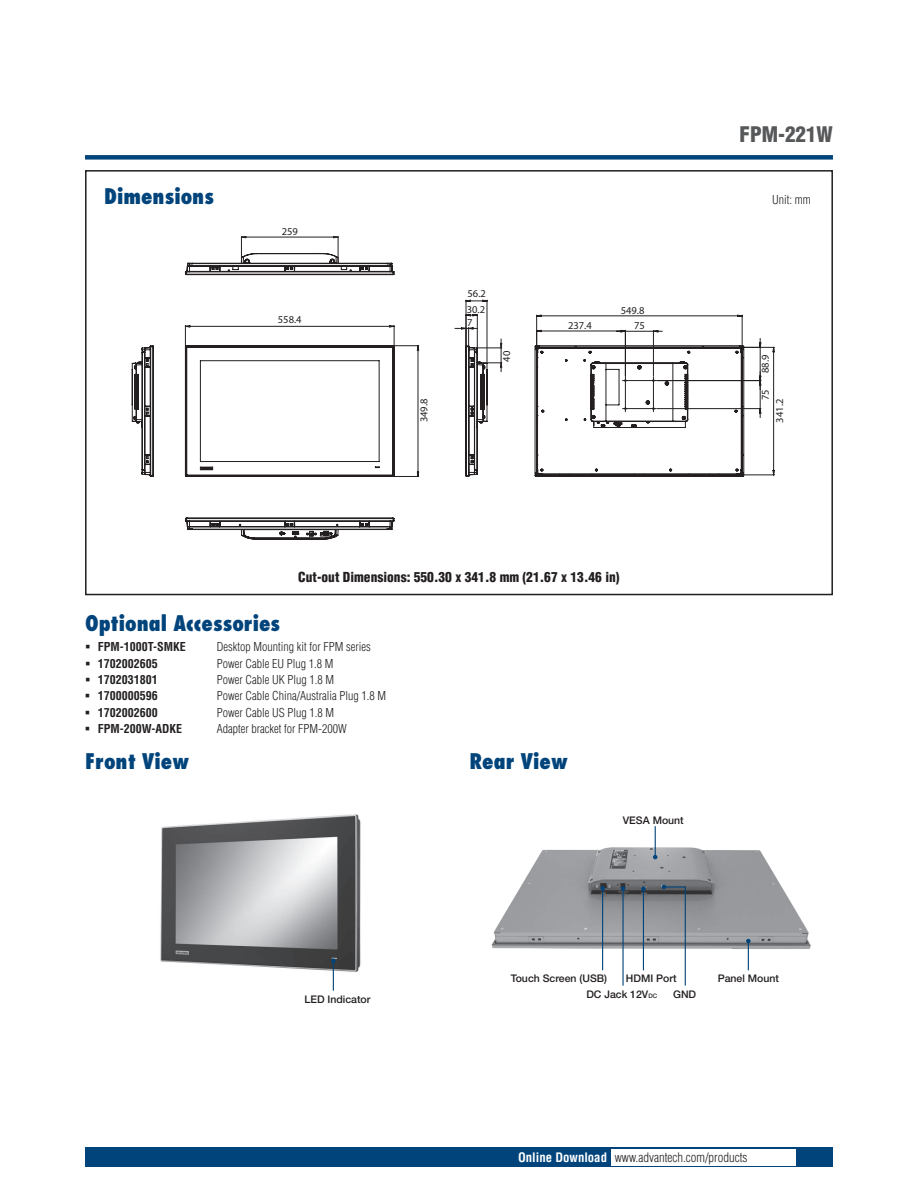
<style>
.page{position:relative;width:918px;height:1188px;background:#fff}
.page>*{position:absolute;margin:0;border:0;box-sizing:border-box;transform-origin:0 0}
.t1{font:800 condensed 21px "Futura";color:#00447b}
.t2{font:900 condensed 21px "Helvetica";color:#57585a}
.t3{font:900 condensed 13.5px "Helvetica";color:#231f20}
.t4{font:300 condensed 12.75px "Helvetica";color:#231f20}
.t5{font:300 condensed 12px "Helvetica";color:#231f20}
.t6{font:700 condensed 12px "Helvetica";color:#231f20}
.t7{font:500 10.5px/15.3px "Helvetica Neue";color:#231f20}
.t8{font:10.5px/14.1px "Myriad Pro";color:#231f20}
.s1{font-size:6.15px}
.s2{font-weight:700;color:#fff}
</style>
<div class="page">
<div style="left:85px;top:155px;width:748px;height:5px;background:#00447b"></div>
<div style="left:85px;top:1147px;width:748px;height:20px;background:#00447b"></div>
<div style="left:611px;top:1149px;width:184px;height:16px;background:#fff"></div>
<img style="left:491px;top:833px;width:320px;height:129px">
<div style="left:85px;top:170px;width:748px;height:425px;border:2px solid #231f20"></div>
<img style="left:160px;top:814px;width:201px;height:172px">
<hr style="left:333px;top:961px;width:1px;height:30px;background:#00447b">
<svg style="left:331px;top:958px;width:5px;height:5px"></svg>
<hr style="left:655px;top:826px;width:1px;height:31px;background:#00447b">
<svg style="left:653px;top:855px;width:4px;height:4px"></svg>
<hr style="left:602px;top:888px;width:1px;height:82px;background:#00447b">
<svg style="left:600px;top:886px;width:5px;height:5px"></svg>
<hr style="left:643px;top:889px;width:1px;height:81px;background:#00447b">
<svg style="left:641px;top:887px;width:5px;height:4px"></svg>
<hr style="left:622px;top:888px;width:2px;height:98px;background:#00447b">
<svg style="left:621px;top:886px;width:4px;height:5px"></svg>
<svg style="left:746px;top:939px;width:5px;height:31px"></svg>
<svg style="left:662px;top:885px;width:24px;height:101px"></svg>
<svg style="left:185px;top:325px;width:235px;height:152px"></svg>
<svg style="left:131px;top:345px;width:23px;height:132px"></svg>
<svg style="left:185px;top:236px;width:210px;height:40px"></svg>
<svg style="left:185px;top:517px;width:210px;height:23px"></svg>
<svg style="left:454px;top:299px;width:49px;height:178px"></svg>
<svg style="left:534px;top:314px;width:241px;height:163px"></svg>
<h1 class="t2" style="left:740px;top:121px;width:95px">FPM-221W</h1>
<h1 class="t1" style="left:104px;top:183px;width:111px">Dimensions</h1>
<p class="t5" style="left:772px;top:192px;width:40px">Unit: mm</p>
<p class="t8" style="left:282px;top:224px;width:18px">259</p>
<p class="t8" style="left:278px;top:312px;width:25px">558.4</p>
<p class="t8" style="left:417px;top:422px;width:25px;rotate:-90deg">349.8</p>
<p class="t8" style="left:468px;top:287px;width:20px">56.2</p>
<p class="t8" style="left:467px;top:302px;width:20px">30.2</p>
<p class="t8" style="left:467px;top:315px;width:7px">7</p>
<p class="t8" style="left:499px;top:362px;width:12px;rotate:-90deg">40</p>
<p class="t8" style="left:621px;top:303px;width:25px">549.8</p>
<p class="t8" style="left:568px;top:318px;width:25px">237.4</p>
<p class="t8" style="left:634px;top:318px;width:12px">75</p>
<p class="t3" style="left:298px;top:568px;width:323px">Cut-out Dimensions: 550.30 x 341.8 mm (21.67 x 13.46 in)</p>
<h1 class="t1" style="left:85px;top:610px;width:197px">Optional Accessories</h1>
<p class="t6" style="left:98px;top:639px;width:90px">FPM-1000T-SMKE</p>
<p class="t5" style="left:217px;top:639px;width:155px">Desktop Mounting kit for FPM series</p>
<p class="t6" style="left:98px;top:656px;width:61px">1702002605</p>
<p class="t5" style="left:217px;top:656px;width:118px">Power Cable EU Plug 1.8 M</p>
<p class="t6" style="left:98px;top:672px;width:61px">1702031801</p>
<p class="t5" style="left:217px;top:672px;width:119px">Power Cable UK Plug 1.8 M</p>
<p class="t6" style="left:98px;top:689px;width:61px">1700000596</p>
<p class="t5" style="left:217px;top:689px;width:171px">Power Cable China/Australia Plug 1.8 M</p>
<p class="t6" style="left:98px;top:705px;width:61px">1702002600</p>
<p class="t5" style="left:217px;top:705px;width:119px">Power Cable US Plug 1.8 M</p>
<p class="t6" style="left:98px;top:721px;width:86px">FPM-200W-ADKE</p>
<p class="t5" style="left:217px;top:721px;width:131px">Adapter bracket for FPM-200W</p>
<h1 class="t1" style="left:85px;top:748px;width:106px">Front View</h1>
<h1 class="t1" style="left:470px;top:748px;width:100px">Rear View</h1>
<p class="t7" style="left:623px;top:812px;width:62px">VESA Mount</p>
<p class="t8" style="left:758px;top:373px;width:20px;rotate:-90deg">88.9</p>
<p class="t8" style="left:758px;top:423px;width:34px;text-indent:22px;rotate:-90deg">75<br>341.2</p>
<p class="t7" style="left:304px;top:992px;width:68px">LED Indicator</p>
<p class="t7" style="left:511px;top:971px;width:98px">Touch Screen (USB)</p>
<p class="t7" style="left:586px;top:971px;width:92px;text-indent:40px">HDMI Port<br>DC Jack 12V<span class="s1">DC</span></p>
<p class="t7" style="left:673px;top:986px;width:25px">GND</p>
<p class="t7" style="left:718px;top:971px;width:63px">Panel Mount</p>
<p class="t4" style="left:518px;top:1149px;width:231px"><span class="s2">Online Download</span> www.advantech.com/products</p>
</div>
